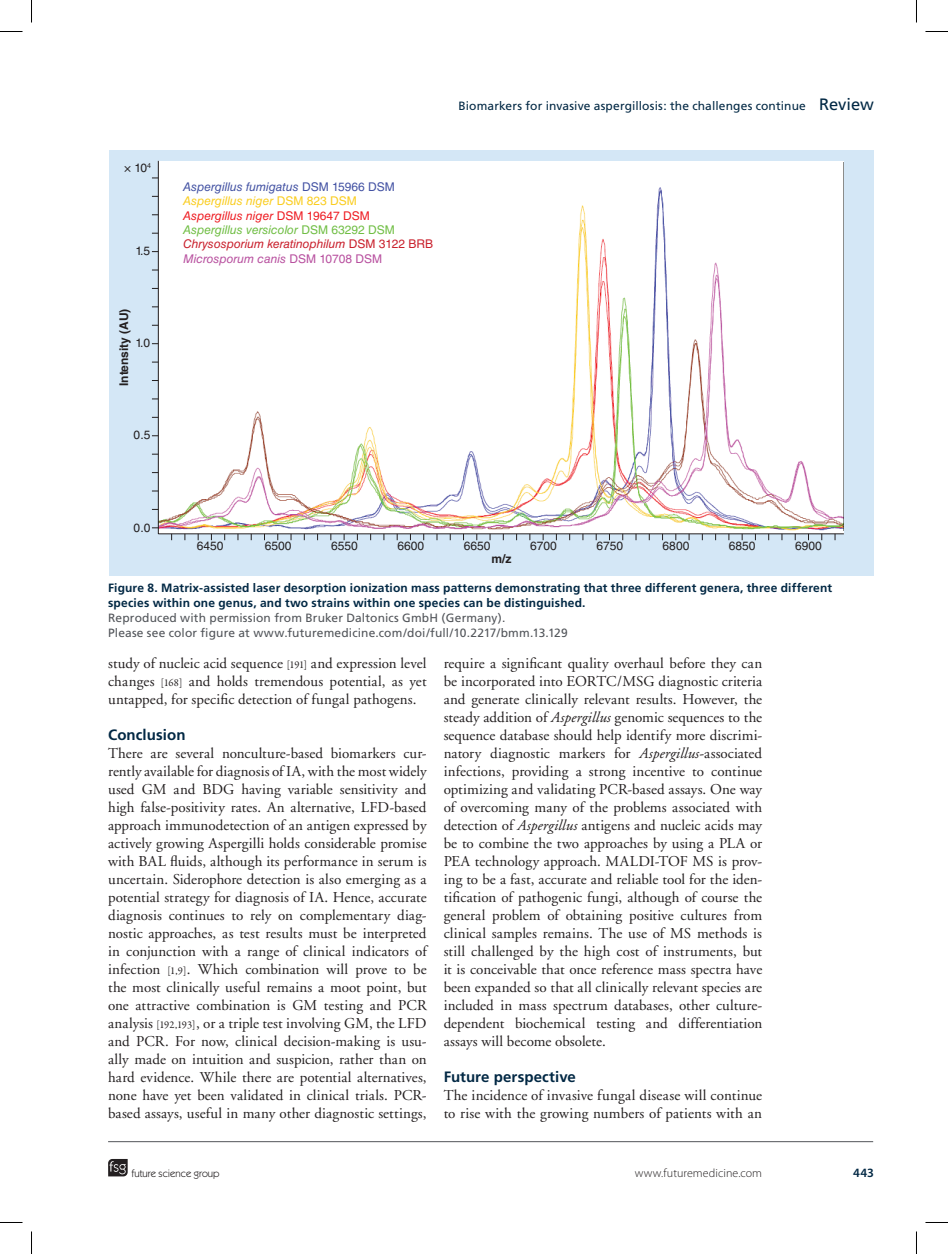
<style>
.page{position:relative;width:948px;height:1254px;background:#fff}
.page>*{position:absolute;margin:0;border:0;box-sizing:border-box;transform-origin:0 0}
.t1{font:15px/18px "Adobe Garamond";letter-spacing:.01em;color:#231f20;text-align:justify}
.t2{font:700 15px "Frutiger 65";letter-spacing:.005em;color:#022844}
.t3{font:600 12.75px "Myriad Pro";color:#022844}
.t4{font:700 12px/15px "Frutiger 65";letter-spacing:.015em;color:#022844}
.t5{font:italic 12px/14.4px "Helvetica LT Std";color:#c9202c}
.t6{font:12px/15px "Frutiger";letter-spacing:.01em;color:#52555a}
.t7{font:12px "Frutiger";letter-spacing:.01em;color:#022844}
.t8{font:12px "Helvetica LT Std";color:#231f20}
.t9{font:300 12px "Myriad Pro";letter-spacing:.005em;color:#231f20}
.t10{font:700 12px "Helvetica LT Std";color:#231f20}
.t11{font:10.5px "Itc Kabel";color:#231f20}
.s1{font-size:16.5px}
.s2{color:#4352a3}
.s3{font-style:normal;color:#4352a3}
.s4{color:#facd20}
.s5{font-style:normal;color:#facd20}
.s6{color:#ee1d23}
.s7{font-style:normal;color:#ee1d23}
.s8{color:#70be44}
.s9{font-style:normal;color:#70be44}
.s10{font-style:normal}
.s11{color:#b8509f}
.s12{font-style:normal;color:#b8509f}
.s13{font-family:"Garamond Premr Pro";font-size:10.5px}
.s14{font-style:italic}
</style>
<div class="page">
<svg style="left:108px;top:1159px;width:20px;height:17px"></svg>
<hr style="left:108px;top:1141px;width:765px;height:1px;background:#52555a">
<div style="left:109px;top:151px;width:764px;height:425px;background:#d4e7f6"></div>
<img style="left:159px;top:163px;width:684px;height:368px">
<hr style="left:158px;top:161px;width:1px;height:373px;background:#231f20">
<hr style="left:158px;top:533px;width:685px;height:1px;background:#231f20">
<div style="left:163px;top:163px;width:353px;height:110px;background:#fff"></div>
<svg style="left:0;top:31px;width:22px;height:1px"></svg>
<svg style="left:925px;top:31px;width:22px;height:1px"></svg>
<svg style="left:0;top:1222px;width:22px;height:1px"></svg>
<svg style="left:925px;top:1222px;width:22px;height:1px"></svg>
<svg style="left:31px;top:0;width:1px;height:23px"></svg>
<svg style="left:31px;top:1231px;width:1px;height:23px"></svg>
<svg style="left:916px;top:0;width:1px;height:23px"></svg>
<svg style="left:916px;top:1231px;width:1px;height:23px"></svg>
<p class="t8" style="left:124px;top:161px;width:28px">× 10<sup>4</sup></p>
<p class="t8" style="left:135px;top:244px;width:16px">1.5</p>
<p class="t10" style="left:117px;top:386px;width:79px;rotate:-90deg">Intensity (AU)</p>
<p class="t8" style="left:135px;top:336px;width:16px">1.0</p>
<p class="t8" style="left:134px;top:428px;width:18px">0.5</p>
<p class="t7" style="left:458px;top:99px;width:417px">Biomarkers for invasive aspergillosis: the challenges continue <span class="s1">Review</span></p>
<p class="t5" style="left:183px;top:179px;width:251px"><span class="s2">Aspergillus fumigatus</span> <span class="s3">DSM 15966 DSM </span><span class="s4">Aspergillus niger</span> <span class="s5">DSM 823 DSM<br></span><span class="s6">Aspergillus niger</span> <span class="s7">DSM 19647 DSM<br></span><span class="s8">Aspergillus versicolor</span> <span class="s9">DSM 63292 DSM </span>Chrysosporium keratinophilum <span class="s10">DSM 3122 BRB </span><span class="s11">Microsporum canis</span> <span class="s12">DSM 10708 DSM</span></p>
<p class="t8" style="left:134px;top:521px;width:18px">0.0</p>
<p class="t8" style="left:197px;top:539px;width:28px">6450</p>
<p class="t8" style="left:265px;top:539px;width:28px">6500</p>
<p class="t8" style="left:331px;top:539px;width:28px">6550</p>
<p class="t8" style="left:397px;top:539px;width:28px">6600</p>
<p class="t8" style="left:463px;top:539px;width:28px">6650</p>
<p class="t8" style="left:530px;top:539px;width:28px">6700</p>
<p class="t8" style="left:596px;top:539px;width:28px">6750</p>
<p class="t8" style="left:662px;top:539px;width:28px">6800</p>
<p class="t8" style="left:729px;top:539px;width:28px">6850</p>
<p class="t8" style="left:795px;top:539px;width:28px">6900</p>
<p class="t10" style="left:491px;top:552px;width:22px">m/z</p>
<p class="t4" style="left:108px;top:581px;width:725px">Figure 8. Matrix-assisted laser desorption ionization mass patterns demonstrating that three different genera, three different species within one genus, and two strains within one species can be distinguished.</p>
<p class="t6" style="left:108px;top:611px;width:461px">Reproduced with permission from Bruker Daltonics GmbH (Germany).<br>Please see color figure at www.futuremedicine.com/doi/full/10.2217/bmm.13.129</p>
<p class="t1" style="left:108px;top:655px;width:320px">study of nucleic acid sequence <span class="s13">[191]</span> and expression level changes <span class="s13">[168]</span> and holds tremendous potential, as yet untapped, for specific detection of fungal pathogens.</p>
<p class="t2" style="left:108px;top:726px;width:79px">Conclusion</p>
<p class="t1" style="left:108px;top:745px;width:320px">There are several nonculture-based biomarkers cur&shy;rently available for diagnosis of IA, with the most widely used GM and BDG having variable sensitivity and high false-positivity rates. An alternative, LFD-based approach immunodetection of an antigen expressed by actively growing Aspergilli holds considerable promise with BAL fluids, although its performance in serum is uncertain. Siderophore detection is also emerging as a potential strategy for diagnosis of IA. Hence, accurate diagnosis continues to rely on complementary diag&shy;nostic approaches, as test results must be interpreted in conjunction with a range of clinical indicators of infection <span class="s13">[1,9]</span>. Which combination will prove to be the most clinically useful remains a moot point, but one attractive combination is GM testing and PCR analysis <span class="s13">[192,193]</span>, or a triple test involving GM, the LFD and PCR. For now, clinical decision-making is usu&shy;ally made on intuition and suspicion, rather than on hard evidence. While there are potential alternatives, none have yet been validated in clinical trials. PCR&shy;based assays, useful in many other diagnostic settings,</p>
<p class="t1" style="left:443px;top:655px;width:320px">require a significant quality overhaul before they can be incorporated into EORTC/MSG diagnostic criteria and generate clinically relevant results. However, the steady addition of <span class="s14">Aspergillus</span> genomic sequences to the sequence database should help identify more discrimi&shy;natory diagnostic markers for <span class="s14">Aspergillus</span>-associated infections, providing a strong incentive to continue optimizing and validating PCR-based assays. One way of overcoming many of the problems associated with detection of <span class="s14">Aspergillus</span> antigens and nucleic acids may be to combine the two approaches by using a PLA or PEA technology approach. MALDI-TOF MS is prov&shy;ing to be a fast, accurate and reliable tool for the iden&shy;tification of pathogenic fungi, although of course the general problem of obtaining positive cultures from clinical samples remains. The use of MS methods is still challenged by the high cost of instruments, but it is conceivable that once reference mass spectra have been expanded so that all clinically relevant species are included in mass spectrum databases, other culture&shy;dependent biochemical testing and differentiation assays will become obsolete.</p>
<p class="t2" style="left:443px;top:1068px;width:134px">Future perspective</p>
<p class="t1" style="left:443px;top:1087px;width:320px">The incidence of invasive fungal disease will continue to rise with the growing numbers of patients with an</p>
<p class="t11" style="left:131px;top:1166px;width:90px">future science group</p>
<p class="t9" style="left:634px;top:1166px;width:129px">www.futuremedicine.com</p>
<p class="t3" style="left:853px;top:1164px;width:22px">443</p>
</div>
